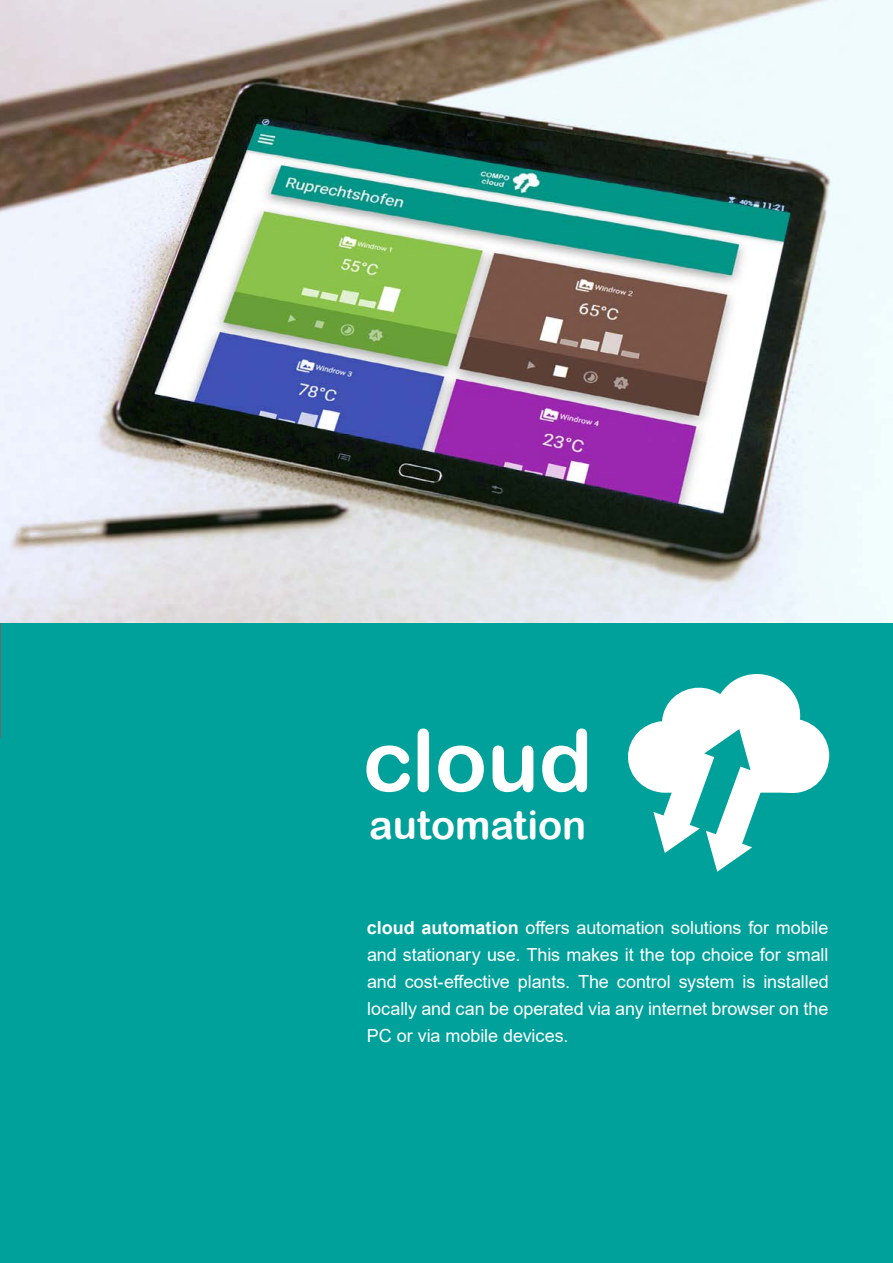
<style>
.page{position:relative;width:893px;height:1263px;background:#fff}
.page>*{position:absolute;margin:0;border:0;box-sizing:border-box;transform-origin:0 0}
.t1{font:85.95px "Arial Rounded MT Bold";color:#fff}
.t2{font:39.9px "Arial Rounded MT Bold";color:#fff}
.t3{font:18px/27px "Arial";letter-spacing:-.005em;color:#fff;text-align:justify}
.s1{font-weight:700}
</style>
<div class="page">
<div style="left:0;top:623px;width:893px;height:640px;background:#00a19a"></div>
<hr style="left:0;top:623px;width:1px;height:114px;background:#6a686b">
<svg style="left:628px;top:674px;width:201px;height:198px"></svg>
<img style="left:0;top:0;width:893px;height:623px">
<h1 class="t1" style="left:363px;top:710px;width:231px">cloud</h1>
<h2 class="t2" style="left:369px;top:801px;width:219px">automation</h2>
<p class="t3" style="left:367px;top:914px;width:463px"><span class="s1">cloud automation</span> offers automation solutions for mobile and stationary use. This makes it the top choice for small and cost-effective plants. The control system is installed locally and can be operated via any internet browser on the PC or via mobile devices.</p>
</div>
